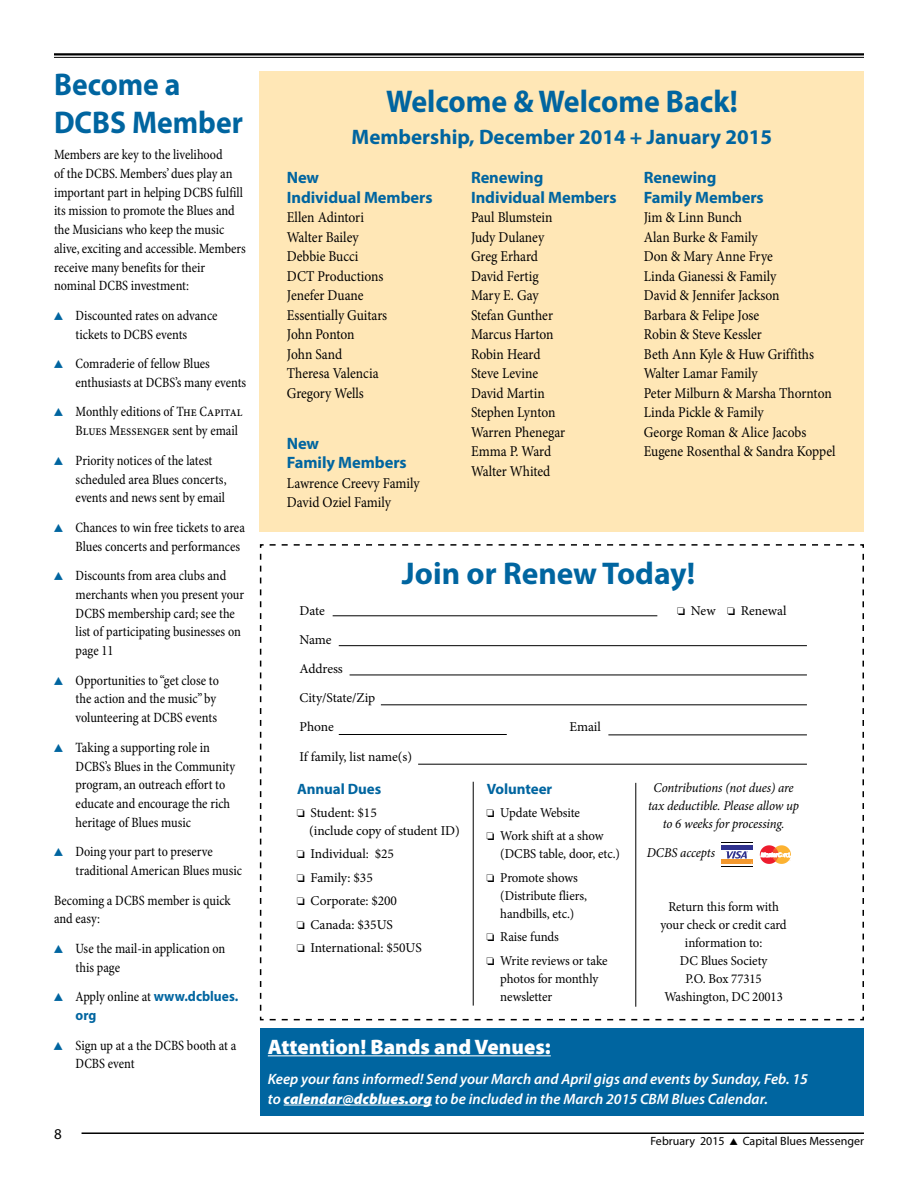
<style>
.page{position:relative;width:918px;height:1188px;background:#fff}
.page>*{position:absolute;margin:0;border:0;box-sizing:border-box;transform-origin:0 0}
.t1{font:700 31.5px "Myriad Pro";color:#0065a0;scale:.95 1}
.t2{font:700 31.5px "Myriad Pro";color:#0065a0}
.t3{font:700 31.5px/37.8px "Myriad Pro";color:#0065a0;scale:.94 1}
.t4{font:700 21px "Myriad Pro";color:#0065a0}
.t5{font:900 21px "Myriad Pro";color:#fff}
.t6{font:700 16.5px/19.5px "Myriad Pro";letter-spacing:-.005em;color:#0065a0}
.t7{font:15px/19.5px "Minion Pro";letter-spacing:-.01em;color:#000;scale:.9 1}
.t8{font:italic 600 15px/19.5px "Myriad Pro";color:#fff}
.t9{font:700 15px "Myriad Pro";letter-spacing:-.005em;color:#0065a0}
.t10{font:15px "Myriad Pro";color:#000}
.t11{font:condensed 14.25px/18.8px "Minion Pro";letter-spacing:-.005em;color:#000;scale:.95 1}
.t12{font:700 14.25px "Myriad Pro";color:#0065a0;scale:.95 1}
.t13{font:13.5px/18px "Minion Pro";letter-spacing:-.005em;color:#000;scale:.95 1}
.t14{font:13.5px/23.4px "Minion Pro";letter-spacing:-.005em;color:#000}
.t15{font:italic 13.5px/18px "Minion Pro";letter-spacing:-.015em;color:#000;text-align:center;scale:.95 1}
.t16{font:13.5px/23.4px "Minion Pro";letter-spacing:-.025em;color:#000;scale:.95 1}
.t17{font:12px "Myriad Pro";color:#000}
.s1{font-family:"Zingbats";font-stretch:normal;color:#0065a0}
.s2{font-family:"Myriad Pro";font-weight:700;font-stretch:normal;color:#0065a0}
.s3{font-family:"Zingbats"}
.s4{font-weight:900}
</style>
<div class="page">
<hr style="left:54px;top:53px;width:810px;height:3px;background:#000">
<hr style="left:54px;top:57px;width:810px;height:1px;background:#000">
<hr style="left:82px;top:1132px;width:782px;height:2px;background:#000">
<div style="left:260px;top:1028px;width:604px;height:88px;background:#0065a0"></div>
<hr style="left:268px;top:1055px;width:283px;height:1px;background:#fff">
<hr style="left:284px;top:1105px;width:148px;height:1px;background:#fff">
<svg style="left:259px;top:544px;width:605px;height:477px"></svg>
<hr style="left:473px;top:782px;width:1px;height:224px;background:#000">
<hr style="left:636px;top:783px;width:1px;height:224px;background:#000">
<div style="left:260px;top:71px;width:604px;height:460px;background:#ffe7b6"></div>
<h1 class="t3" style="left:54px;top:64px;width:203px">Become a<br>DCBS Member</h1>
<p class="t11" style="left:54px;top:146px;width:204px">Members are key to the livelihood<br>of the DCBS. Members’ dues play an important part in helping DCBS fulfill its mission to promote the Blues and the Musicians who keep the music alive, exciting and accessible. Members receive many benefits for their nominal DCBS investment:</p>
<p class="t11" style="left:76px;top:306px;width:151px;text-indent:-22px"><span class="s1">s</span> Discounted rates on advance tickets to DCBS events</p>
<p class="t11" style="left:76px;top:355px;width:181px;text-indent:-22px"><span class="s1">s</span> Comraderie of fellow Blues enthusiasts at DCBS’s many events</p>
<p class="t11" style="left:76px;top:403px;width:177px;text-indent:-22px"><span class="s1">s</span> Monthly editions of The Capital<br>Blues Messenger sent by email</p>
<p class="t11" style="left:76px;top:451px;width:160px;text-indent:-22px"><span class="s1">s</span> Priority notices of the latest scheduled area Blues concerts, events and news sent by email</p>
<p class="t11" style="left:76px;top:518px;width:180px;text-indent:-22px"><span class="s1">s</span> Chances to win free tickets to area<br>Blues concerts and performances</p>
<p class="t11" style="left:76px;top:567px;width:179px;text-indent:-22px"><span class="s1">s</span> Discounts from area clubs and merchants when you present your<br>DCBS membership card; see the list of participating businesses on page 11</p>
<p class="t11" style="left:76px;top:671px;width:152px;text-indent:-22px"><span class="s1">s</span> Opportunities to “get close to the action and the music” by volunteering at DCBS events</p>
<p class="t11" style="left:76px;top:738px;width:170px;text-indent:-22px"><span class="s1">s</span> Taking a supporting role in<br>DCBS’s Blues in the Community program, an outreach effort to educate and encourage the rich heritage of Blues music</p>
<p class="t11" style="left:76px;top:843px;width:177px;text-indent:-22px"><span class="s1">s</span> Doing your part to preserve traditional American Blues music</p>
<p class="t11" style="left:54px;top:891px;width:188px">Becoming a DCBS member is quick and easy:</p>
<p class="t11" style="left:76px;top:940px;width:159px;text-indent:-22px"><span class="s1">s</span> Use the mail-in application on this page</p>
<p class="t11" style="left:54px;top:988px;width:195px"><span class="s1">s</span> Apply online at <span class="s2">www.dcblues.</span></p>
<p class="t12" style="left:76px;top:1006px;width:23px">org</p>
<p class="t11" style="left:76px;top:1036px;width:171px;text-indent:-22px"><span class="s1">s</span> Sign up at a the DCBS booth at a<br>DCBS event</p>
<p class="t10" style="left:54px;top:1125px;width:9px">8</p>
<h1 class="t1" style="left:386px;top:81px;width:372px">Welcome &amp; Welcome Back!</h1>
<h2 class="t4" style="left:352px;top:124px;width:422px">Membership, December 2014 + January 2015</h2>
<p class="t6" style="left:287px;top:167px;width:147px">New<br>Individual Members</p>
<p class="t7" style="left:287px;top:208px;width:113px">Ellen Adintori<br>Walter Bailey<br>Debbie Bucci<br>DCT Productions<br>Jenefer Duane<br>Essentially Guitars<br>John Ponton<br>John Sand<br>Theresa Valencia<br>Gregory Wells</p>
<p class="t6" style="left:287px;top:433px;width:121px">New<br>Family Members</p>
<p class="t7" style="left:287px;top:473px;width:149px">Lawrence Creevy Family<br>David Oziel Family</p>
<p class="t6" style="left:471px;top:167px;width:147px">Renewing<br>Individual Members</p>
<p class="t7" style="left:471px;top:208px;width:106px">Paul Blumstein<br>Judy Dulaney<br>Greg Erhard<br>David Fertig<br>Mary E. Gay<br>Stefan Gunther<br>Marcus Harton<br>Robin Heard<br>Steve Levine<br>David Martin<br>Stephen Lynton<br>Warren Phenegar<br>Emma P. Ward<br>Walter Whited</p>
<p class="t6" style="left:644px;top:167px;width:121px">Renewing<br>Family Members</p>
<p class="t7" style="left:644px;top:208px;width:215px">Jim &amp; Linn Bunch<br>Alan Burke &amp; Family<br>Don &amp; Mary Anne Frye<br>Linda Gianessi &amp; Family<br>David &amp; Jennifer Jackson<br>Barbara &amp; Felipe Jose<br>Robin &amp; Steve Kessler<br>Beth Ann Kyle &amp; Huw Griffiths<br>Walter Lamar Family<br>Peter Milburn &amp; Marsha Thornton<br>Linda Pickle &amp; Family<br>George Roman &amp; Alice Jacobs<br>Eugene Rosenthal &amp; Sandra Koppel</p>
<h1 class="t2" style="left:402px;top:553px;width:295px">Join or Renew Today!</h1>
<p class="t14" style="left:300px;top:599px;width:27px">Date</p>
<p class="t14" style="left:678px;top:599px;width:110px"><span class="s3">o</span> New <span class="s3">o</span> Renewal</p>
<p class="t14" style="left:300px;top:625px;width:77px;line-height:29.1px">Name<br>Address<br>City/State/Zip<br>Phone</p>
<p class="t14" style="left:570px;top:715px;width:33px">Email</p>
<p class="t14" style="left:300px;top:745px;width:114px">If family, list name(s)</p>
<p class="t9" style="left:297px;top:779px;width:86px">Annual Dues</p>
<p class="t14" style="left:309px;top:804px;width:152px;line-height:18px;text-indent:-12px"><span class="s3">o</span> Student: $15<br>(include copy of student ID)</p>
<p class="t14" style="left:297px;top:842px;width:126px"><span class="s3">o</span> Individual: $25<br><span class="s3">o</span> Family: $35<br><span class="s3">o</span> Corporate: $200<br><span class="s3">o</span> Canada: $35US<br><span class="s3">o</span> International: $50US</p>
<p class="t9" style="left:487px;top:779px;width:67px">Volunteer</p>
<p class="t16" style="left:487px;top:801px;width:125px"><span class="s3">o</span> Update Website<br><span class="s3">o</span> Work shift at a show</p>
<p class="t13" style="left:487px;top:842px;width:142px;line-height:23.4px;text-indent:14px">(DCBS table, door, etc.) <span class="s3">o</span> Promote shows</p>
<p class="t13" style="left:500px;top:887px;width:93px">(Distribute fliers, handbills, etc.)</p>
<p class="t13" style="left:487px;top:925px;width:129px;line-height:23.4px"><span class="s3">o</span> Raise funds<br><span class="s3">o</span> Write reviews or take</p>
<p class="t13" style="left:500px;top:969px;width:105px">photos for monthly newsletter</p>
<p class="t15" style="left:648px;top:779px;width:160px">Contributions (not dues) are tax deductible. Please allow up to 6 weeks for processing.</p>
<p class="t15" style="left:647px;top:844px;width:73px">DCBS accepts</p>
<p class="t13" style="left:661px;top:898px;width:134px;text-align:center">Return this form with your check or credit card information to:<br>DC Blues Society<br>P.O. Box 77315<br>Washington, DC 20013</p>
<h2 class="t5" style="left:268px;top:1035px;width:284px">Attention! Bands and Venues:</h2>
<p class="t8" style="left:268px;top:1069px;width:542px">Keep your fans informed! Send your March and April gigs and events by Sunday, Feb. 15 to <span class="s4">calendar@dcblues.org</span> to be included in the March 2015 CBM Blues Calendar.</p>
<p class="t17" style="left:651px;top:1133px;width:215px">February 2015 <span class="s3">s</span> Capital Blues Messenger</p>
</div>
